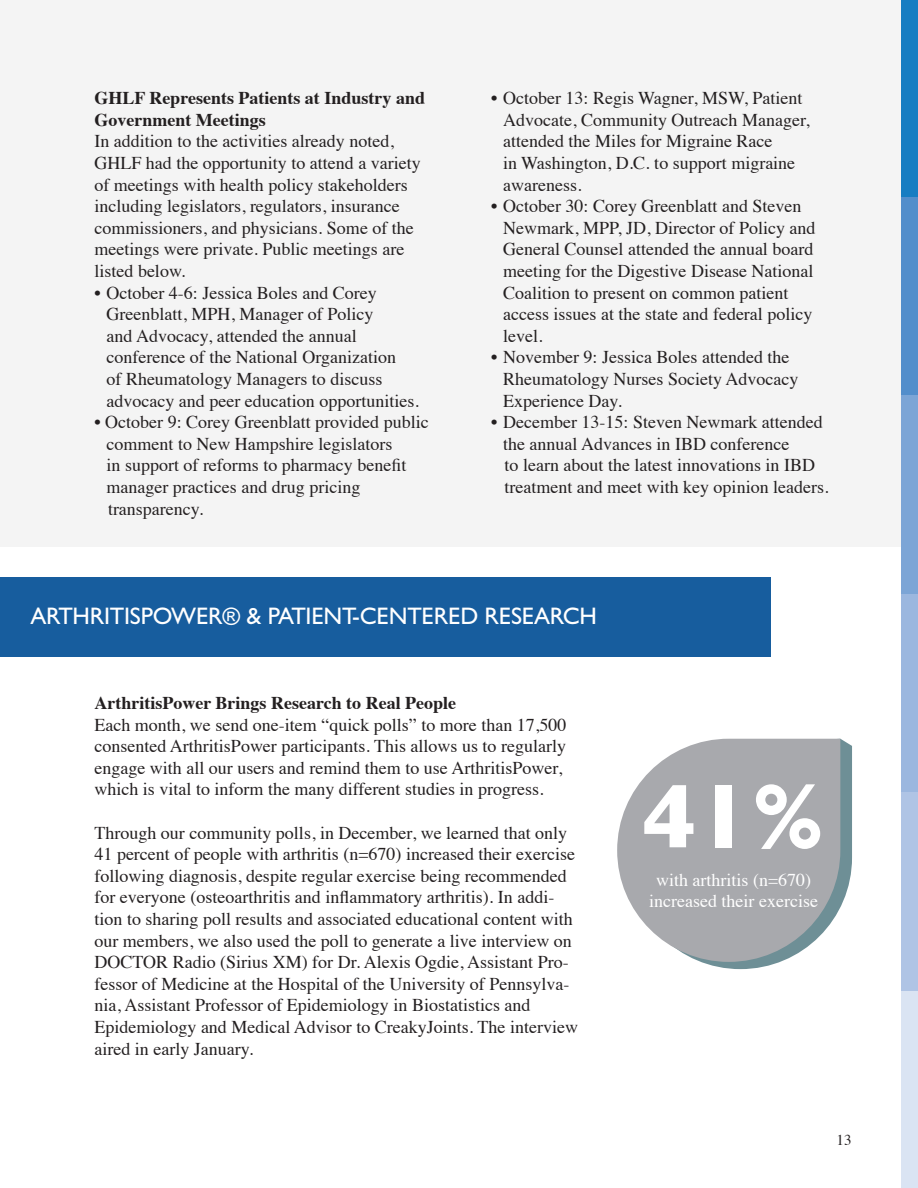
<style>
.page{position:relative;width:918px;height:1188px;background:#fff}
.page>*{position:absolute;margin:0;border:0;box-sizing:border-box;transform-origin:0 0}
.t1{font:700 91.8px "Gill Sans";color:#fff}
.t2{font:500 24px "Gill Sans MT Pro";letter-spacing:-.01em;color:#fff}
.t3{font:18px/21.6px "Times";color:#231f20}
.t4{font:700 18px/21.6px "Times";color:#231f20}
.t5{font:18px/21.6px "Times";color:#fff;text-align:center}
.t6{font:15px "Times";color:#231f20}
</style>
<div class="page">
<div style="left:0;top:0;width:901px;height:546px;background:#f4f4f4"></div>
<div style="left:901px;top:991px;width:16px;height:197px;background:#dae4f3"></div>
<div style="left:901px;top:792px;width:16px;height:199px;background:#afc4e5"></div>
<div style="left:901px;top:594px;width:16px;height:198px;background:#9bb7df"></div>
<div style="left:901px;top:395px;width:16px;height:199px;background:#7ca5d6"></div>
<div style="left:901px;top:197px;width:16px;height:198px;background:#538ecb"></div>
<div style="left:901px;top:0;width:16px;height:197px;background:#177dc2"></div>
<div style="left:0;top:577px;width:771px;height:80px;background:#175d9e"></div>
<svg style="left:701px;top:739px;width:151px;height:230px;fill:#6e8f96"></svg>
<svg style="left:617px;top:739px;width:223px;height:223px;background:#b1b3b6"></svg>
<p class="t4" style="left:94px;top:85px;width:332px">GHLF Represents Patients at Industry and<br>Government Meetings</p>
<p class="t3" style="left:94px;top:129px;width:328px">In addition to the activities already noted, GHLF had the opportunity to attend a variety of meetings with health policy stakeholders including legislators, regulators, insurance commissioners, and physicians. Some of the meetings were private. Public meetings are listed below.</p>
<p class="t3" style="left:107px;top:280px;width:314px;text-indent:-12px">• October 4-6: Jessica Boles and Corey Greenblatt, MPH, Manager of Policy<br>and Advocacy, attended the annual conference of the National Organization<br>of Rheumatology Managers to discuss advocacy and peer education opportunities.</p>
<p class="t3" style="left:107px;top:410px;width:324px;text-indent:-12px">• October 9: Corey Greenblatt provided public comment to New Hampshire legislators<br>in support of reforms to pharmacy benefit manager practices and drug pricing transparency.</p>
<p class="t3" style="left:503px;top:86px;width:308px;text-indent:-12px">• October 13: Regis Wagner, MSW, Patient Advocate, Community Outreach Manager, attended the Miles for Migraine Race<br>in Washington, D.C. to support migraine awareness.</p>
<p class="t3" style="left:503px;top:194px;width:314px;text-indent:-12px">• October 30: Corey Greenblatt and Steven Newmark, MPP, JD, Director of Policy and General Counsel attended the annual board meeting for the Digestive Disease National Coalition to present on common patient access issues at the state and federal policy level.</p>
<p class="t3" style="left:503px;top:345px;width:297px;text-indent:-12px">• November 9: Jessica Boles attended the<br>Rheumatology Nurses Society Advocacy<br>Experience Day.</p>
<p class="t3" style="left:503px;top:410px;width:327px;text-indent:-12px">• December 13-15: Steven Newmark attended the annual Advances in IBD conference<br>to learn about the latest innovations in IBD treatment and meet with key opinion leaders.</p>
<h2 class="t2" style="left:31px;top:601px;width:568px">ARTHRITISPOWER® &amp; PATIENT-CENTERED RESEARCH</h2>
<p class="t4" style="left:94px;top:690px;width:363px">ArthritisPower Brings Research to Real People</p>
<p class="t3" style="left:94px;top:712px;width:473px">Each month, we send one-item “quick polls” to more than 17,500 consented ArthritisPower participants. This allows us to regularly engage with all our users and remind them to use ArthritisPower, which is vital to inform the many different studies in progress.</p>
<p class="t3" style="left:94px;top:820px;width:485px">Through our community polls, in December, we learned that only 41 percent of people with arthritis (n=670) increased their exercise following diagnosis, despite regular exercise being recommended for everyone (osteoarthritis and inflammatory arthritis). In addi&shy;tion to sharing poll results and associated educational content with our members, we also used the poll to generate a live interview on DOCTOR Radio (Sirius XM) for Dr. Alexis Ogdie, Assistant Pro&shy;fessor of Medicine at the Hospital of the University of Pennsylva&shy;nia, Assistant Professor of Epidemiology in Biostatistics and Epidemiology and Medical Advisor to CreakyJoints. The interview aired in early January.</p>
<h1 class="t1" style="left:642px;top:743px;width:184px">41%</h1>
<p class="t5" style="left:649px;top:867px;width:170px">with arthritis (n=670) increased their exercise</p>
<p class="t6" style="left:837px;top:1126px;width:16px">13</p>
</div>
